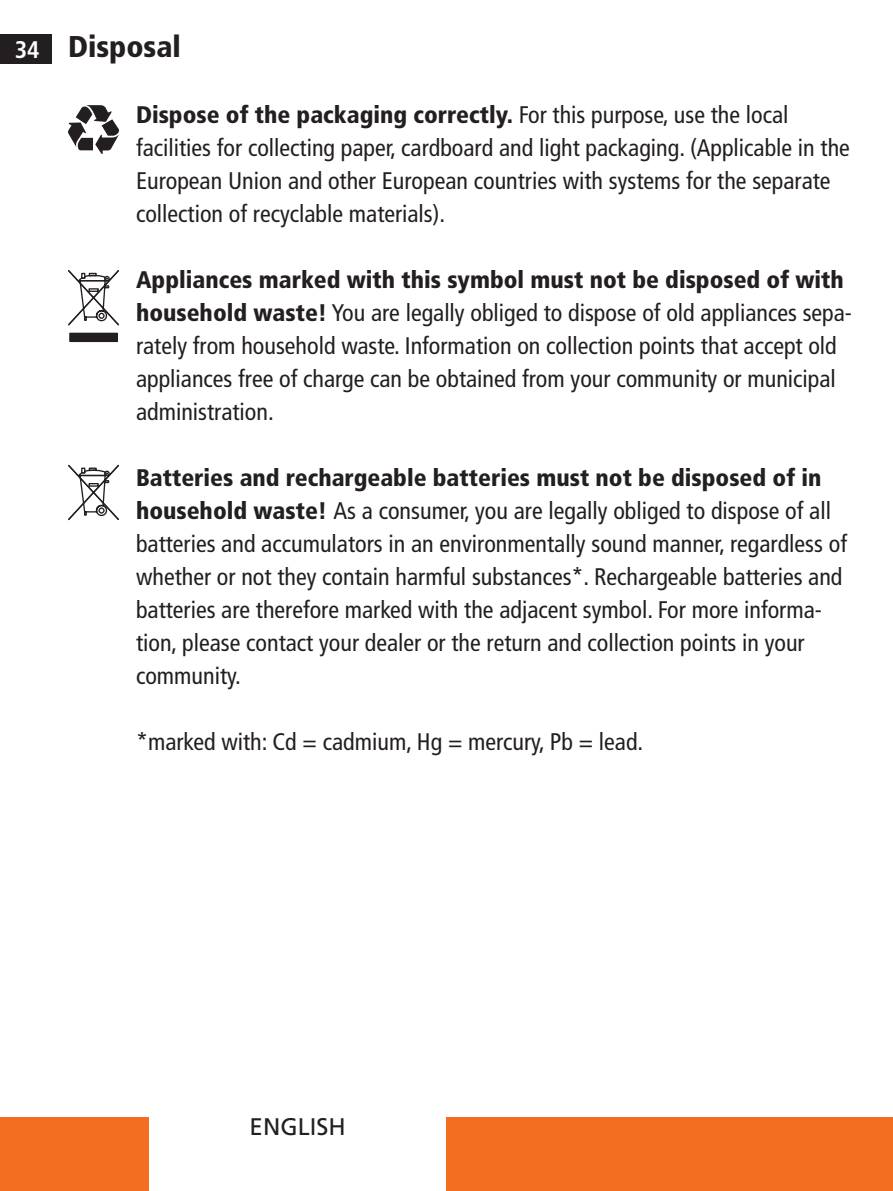
<style>
.page{position:relative;width:893px;height:1191px;background:#fff}
.page>*{position:absolute;margin:0;border:0;box-sizing:border-box;transform-origin:0 0}
.t1{font:900 condensed 30px "Frutiger LT";color:#231f20}
.t2{font:condensed 24px/33px "Frutiger LT";color:#231f20}
.t3{font:24px "Frutiger LT";color:#231f20}
.t4{font:700 condensed 24px "Frutiger LT";color:#fff}
.s1{font-weight:900}
</style>
<div class="page">
<div style="left:0;top:1116px;width:149px;height:75px;background:#f36e21"></div>
<div style="left:446px;top:1116px;width:447px;height:75px;background:#f36e21"></div>
<div style="left:0;top:34px;width:51px;height:30px;background:#231f20"></div>
<svg style="left:68px;top:105px;width:51px;height:49px"></svg>
<div style="left:70px;top:333px;width:47px;height:8px;background:#231f20"></div>
<div style="left:69px;top:333px;width:49px;height:9px;border:1px solid #231f20"></div>
<svg style="left:68px;top:270px;width:51px;height:56px"></svg>
<svg style="left:68px;top:464px;width:51px;height:57px"></svg>
<p class="t4" style="left:15px;top:35px;width:26px">34</p>
<p class="t1" style="left:68px;top:28px;width:114px">Disposal</p>
<p class="t2" style="left:136px;top:98px;width:715px"><span class="s1">Dispose of the packaging correctly.</span> For this purpose, use the local facilities for collecting paper, cardboard and light packaging. (Applicable in the European Union and other European countries with systems for the separate collection of recyclable materials).</p>
<p class="t2" style="left:136px;top:263px;width:717px"><span class="s1">Appliances marked with this symbol must not be disposed of with household waste!</span> You are legally obliged to dispose of old appliances sepa&shy;rately from household waste. Information on collection points that accept old appliances free of charge can be obtained from your community or municipal administration.</p>
<p class="t2" style="left:136px;top:461px;width:712px"><span class="s1">Batteries and rechargeable batteries must not be disposed of in household waste!</span> As a consumer, you are legally obliged to dispose of all batteries and accumulators in an environmentally sound manner, regardless of whether or not they contain harmful substances*. Rechargeable batteries and batteries are therefore marked with the adjacent symbol. For more informa&shy;tion, please contact your dealer or the return and collection points in your community.</p>
<p class="t2" style="left:136px;top:725px;width:505px">*marked with: Cd = cadmium, Hg = mercury, Pb = lead.</p>
<p class="t3" style="left:250px;top:1112px;width:97px">ENGLISH</p>
</div>
